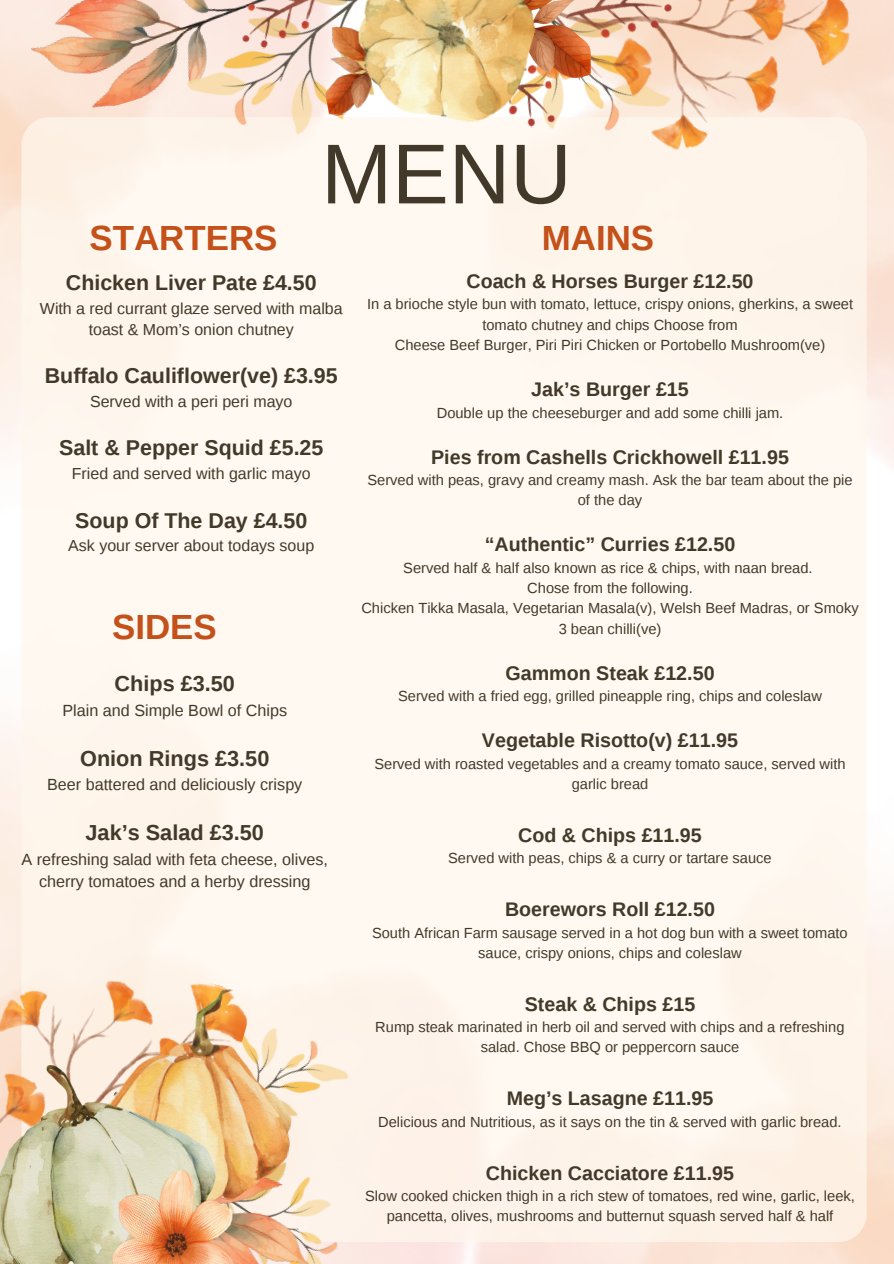
<style>
.page{position:relative;width:894px;height:1264px;background:#fff}
.page>*{position:absolute;margin:0;border:0;box-sizing:border-box;transform-origin:0 0}
.t1{font:85.05px "Liberation Sans";color:#42392a}
.t2{font:700 34.8px "Liberation Sans";color:#c4501a}
.t3{font:700 21.75px "Liberation Sans";color:#42392a}
.t4{font:700 21.6px "Liberation Sans";color:#42392a}
.t5{font:700 21.45px "Liberation Sans";color:#42392a}
.t6{font:700 21.3px "Liberation Sans";color:#42392a}
.t7{font:700 19.65px "Liberation Sans";color:#42392a}
.t8{font:16.2px/22.5px "Liberation Sans";color:#42392a;text-align:center}
.t9{font:15.9px/21.3px "Liberation Sans";color:#42392a;text-align:center}
.t10{font:14.7px/20.2px "Liberation Sans";color:#42392a;text-align:center}
</style>
<div class="page">
<img style="left:670px;top:816px;width:223px;height:447px">
<img style="left:866px;top:0;width:27px;height:466px">
<div style="left:21px;top:117px;width:845px;height:1124px;background:#fff7ed;border-radius:28px"></div>
<img style="left:326px;top:1241px;width:48px;height:22px">
<img style="left:308px;top:1040px;width:41px;height:168px">
<img style="left:0;top:922px;width:85px;height:143px">
<img style="left:576px;top:0;width:290px;height:150px">
<img style="left:264px;top:1131px;width:62px;height:132px">
<img style="left:22px;top:0;width:133px;height:124px">
<img style="left:85px;top:980px;width:223px;height:245px">
<img style="left:0;top:1065px;width:216px;height:198px">
<img style="left:155px;top:0;width:421px;height:134px">
<img style="left:314px;top:3px;width:43px;height:114px">
<img style="left:238px;top:0;width:87px;height:61px">
<img style="left:590px;top:0;width:85px;height:67px">
<img style="left:536px;top:0;width:54px;height:77px">
<img style="left:357px;top:0;width:179px;height:124px">
<img style="left:85px;top:1149px;width:179px;height:114px">
<p class="t1" style="left:321px;top:126px;width:252px">MENU</p>
<h2 class="t2" style="left:89px;top:219px;width:189px">STARTERS</h2>
<h1 class="t2" style="left:541px;top:219px;width:114px">MAINS</h1>
<p class="t6" style="left:66px;top:271px;width:252px">Chicken Liver Pate £4.50</p>
<p class="t9" style="left:40px;top:297px;width:304px">With a red currant glaze served with malba toast &amp; Mom’s onion chutney</p>
<h3 class="t5" style="left:45px;top:364px;width:294px">Buffalo Cauliflower(ve) £3.95</h3>
<h3 class="t9" style="left:90px;top:391px;width:204px">Served with a peri peri mayo</h3>
<p class="t5" style="left:59px;top:436px;width:266px">Salt &amp; Pepper Squid £5.25</p>
<p class="t9" style="left:72px;top:463px;width:240px">Fried and served with garlic mayo</p>
<p class="t5" style="left:75px;top:508px;width:234px">Soup Of The Day £4.50</p>
<p class="t9" style="left:68px;top:535px;width:247px">Ask your server about todays soup</p>
<h2 class="t2" style="left:112px;top:608px;width:106px">SIDES</h2>
<p class="t4" style="left:115px;top:671px;width:122px">Chips £3.50</p>
<p class="t8" style="left:62px;top:699px;width:226px">Plain and Simple Bowl of Chips</p>
<p class="t3" style="left:80px;top:745px;width:191px">Onion Rings £3.50</p>
<p class="t8" style="left:47px;top:773px;width:257px">Beer battered and deliciously crispy</p>
<p class="t3" style="left:85px;top:820px;width:180px">Jak’s Salad £3.50</p>
<p class="t8" style="left:22px;top:847px;width:308px">A refreshing salad with feta cheese, olives, cherry tomatoes and a herby dressing</p>
<p class="t7" style="left:466px;top:270px;width:288px">Coach &amp; Horses Burger £12.50</p>
<p class="t10" style="left:367px;top:294px;width:487px">In a brioche style bun with tomato, lettuce, crispy onions, gherkins, a sweet tomato chutney and chips Choose from</p>
<p class="t10" style="left:394px;top:335px;width:432px">Cheese Beef Burger, Piri Piri Chicken or Portobello Mushroom(ve)</p>
<p class="t7" style="left:531px;top:378px;width:159px">Jak’s Burger £15</p>
<p class="t10" style="left:436px;top:402px;width:348px">Double up the cheeseburger and add some chilli jam.</p>
<p class="t7" style="left:431px;top:446px;width:359px">Pies from Cashells Crickhowell £11.95</p>
<p class="t10" style="left:367px;top:470px;width:486px">Served with peas, gravy and creamy mash. Ask the bar team about the pie of the day</p>
<p class="t7" style="left:484px;top:533px;width:252px">“Authentic” Curries £12.50</p>
<p class="t10" style="left:403px;top:557px;width:411px">Served half &amp; half also known as rice &amp; chips, with naan bread.</p>
<p class="t10" style="left:527px;top:578px;width:167px">Chose from the following.</p>
<p class="t10" style="left:361px;top:598px;width:499px">Chicken Tikka Masala, Vegetarian Masala(v), Welsh Beef Madras, or Smoky<br>3 bean chilli(ve)</p>
<p class="t7" style="left:505px;top:662px;width:211px">Gammon Steak £12.50</p>
<p class="t10" style="left:398px;top:686px;width:425px">Served with a fried egg, grilled pineapple ring, chips and coleslaw</p>
<p class="t7" style="left:482px;top:729px;width:258px">Vegetable Risotto(v) £11.95</p>
<p class="t10" style="left:374px;top:753px;width:472px">Served with roasted vegetables and a creamy tomato sauce, served with garlic bread</p>
<p class="t7" style="left:518px;top:824px;width:185px">Cod &amp; Chips £11.95</p>
<p class="t10" style="left:448px;top:848px;width:325px">Served with peas, chips &amp; a curry or tartare sauce</p>
<p class="t7" style="left:505px;top:898px;width:211px">Boerewors Roll £12.50</p>
<p class="t10" style="left:372px;top:922px;width:477px">South African Farm sausage served in a hot dog bun with a sweet tomato sauce, crispy onions, chips and coleslaw</p>
<p class="t7" style="left:524px;top:992px;width:172px">Steak &amp; Chips £15</p>
<p class="t10" style="left:375px;top:1016px;width:470px">Rump steak marinated in herb oil and served with chips and a refreshing salad. Chose BBQ or peppercorn sauce</p>
<p class="t7" style="left:506px;top:1087px;width:208px">Meg’s Lasagne £11.95</p>
<p class="t10" style="left:378px;top:1111px;width:464px">Delicious and Nutritious, as it says on the tin &amp; served with garlic bread.</p>
<p class="t7" style="left:486px;top:1161px;width:249px">Chicken Cacciatore £11.95</p>
<p class="t10" style="left:365px;top:1185px;width:491px">Slow cooked chicken thigh in a rich stew of tomatoes, red wine, garlic, leek, pancetta, olives, mushrooms and butternut squash served half &amp; half</p>
</div>
